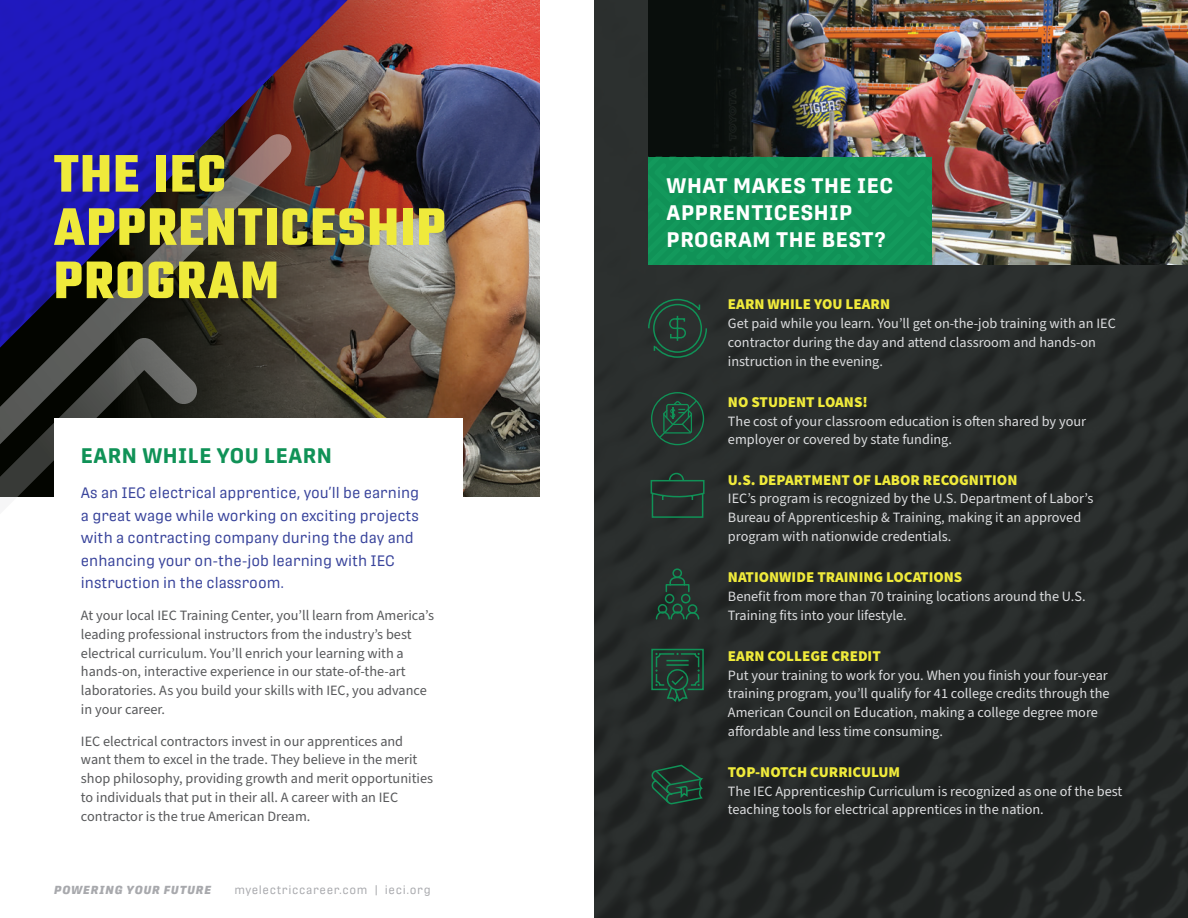
<style>
.page{position:relative;width:1188px;height:918px;background:#fff}
.page>*{position:absolute;margin:0;border:0;box-sizing:border-box;transform-origin:0 0}
.A_head___Teko{font:700 57px/53.2px "Teko";letter-spacing:.03em;color:#efea3b}
.B_Head___Protipo{font:700 21px/27px "Protipo";letter-spacing:.03em;color:#fff}
.B_Head___Protipo-2{font:700 21px "Protipo";letter-spacing:.025em;color:#109257}
.body___Source_Sans_9{font:15px/22.5px "Protipo";color:#38439b}
.body___Source_Sans_9-2{font:900 15px "Source Sans Pro";color:#efea3b}
.body___Source_Sans_9-3{font:14.25px/18.8px "Source Sans Pro";color:#dcdddf}
.body___Source_Sans_9-4{font:14.25px/18.8px "Source Sans Pro";color:#57585a}
.t1{font:11.7px "Protipo";letter-spacing:.055em;color:#a8a9ad}
.t2{font:italic 800 11.7px "Protipo";letter-spacing:.08em;color:#a8a9ad}
</style>
<div class="page">
<img style="left:594px;top:0;width:594px;height:918px">
<div style="left:648px;top:0;width:540px;height:265px;background:#090e0c"></div>
<img style="left:711px;top:0;width:477px;height:265px">
<img style="left:293px;top:0;width:247px;height:497px">
<img style="left:0;top:0;width:348px;height:348px">
<svg style="left:0;top:133px;width:293px;height:364px;background:#2e2a4d"></svg>
<div style="left:54px;top:419px;width:408px;height:331px;background:#fff"></div>
<div style="left:648px;top:157px;width:284px;height:108px;background:#109357"></div>
<svg style="left:651px;top:392px;width:53px;height:53px;background:#244134"></svg>
<svg style="left:655px;top:568px;width:45px;height:52px;background:#243d32"></svg>
<svg style="left:650px;top:472px;width:56px;height:47px;background:#243a31"></svg>
<svg style="left:647px;top:298px;width:61px;height:61px;background:#263d33"></svg>
<svg style="left:651px;top:648px;width:54px;height:55px;background:#214133"></svg>
<svg style="left:651px;top:764px;width:55px;height:40px;background:#213d31"></svg>
<p class="A_head___Teko" style="left:54px;top:151px;width:393px">THE IEC<br>APPRENTICESHIP<br>PROGRAM</p>
<p class="B_Head___Protipo-2" style="left:81px;top:443px;width:253px">EARN WHILE YOU LEARN</p>
<p class="body___Source_Sans_9" style="left:81px;top:482px;width:340px">As an IEC electrical apprentice, you’ll be earning a great wage while working on exciting projects with a contracting company during the day and enhancing your on-the-job learning with IEC instruction in the classroom.</p>
<p class="body___Source_Sans_9-4" style="left:81px;top:606px;width:355px">At your local IEC Training Center, you’ll learn from America’s leading professional instructors from the industry’s best electrical curriculum. You’ll enrich your learning with a hands-on, interactive experience in our state-of-the-art laboratories. As you build your skills with IEC, you advance in your career.</p>
<p class="body___Source_Sans_9-4" style="left:81px;top:732px;width:354px">IEC electrical contractors invest in our apprentices and want them to excel in the trade. They believe in the merit shop philosophy, providing growth and merit opportunities to individuals that put in their all. A career with an IEC contractor is the true American Dream.</p>
<p class="t2" style="left:54px;top:883px;width:159px">POWERING YOUR FUTURE</p>
<p class="t1" style="left:234px;top:883px;width:198px">myelectriccareer.com | ieci.org</p>
<p class="B_Head___Protipo" style="left:667px;top:172px;width:228px">WHAT MAKES THE IEC<br>APPRENTICESHIP<br>PROGRAM THE BEST?</p>
<p class="body___Source_Sans_9-2" style="left:728px;top:294px;width:164px">EARN WHILE YOU LEARN</p>
<p class="body___Source_Sans_9-3" style="left:728px;top:314px;width:389px">Get paid while you learn. You’ll get on-the-job training with an IEC contractor during the day and attend classroom and hands-on instruction in the evening.</p>
<p class="body___Source_Sans_9-2" style="left:728px;top:391px;width:141px">NO STUDENT LOANS!</p>
<p class="body___Source_Sans_9-3" style="left:728px;top:412px;width:360px">The cost of your classroom education is often shared by your employer or covered by state funding.</p>
<p class="body___Source_Sans_9-2" style="left:728px;top:469px;width:291px">U.S. DEPARTMENT OF LABOR RECOGNITION</p>
<p class="body___Source_Sans_9-3" style="left:728px;top:490px;width:367px">IEC’s program is recognized by the U.S. Department of Labor’s<br>Bureau of Apprenticeship &amp; Training, making it an approved program with nationwide credentials.</p>
<p class="body___Source_Sans_9-2" style="left:728px;top:567px;width:236px">NATIONWIDE TRAINING LOCATIONS</p>
<p class="body___Source_Sans_9-3" style="left:728px;top:587px;width:359px">Benefit from more than 70 training locations around the U.S.<br>Training fits into your lifestyle.</p>
<p class="body___Source_Sans_9-2" style="left:728px;top:645px;width:154px">EARN COLLEGE CREDIT</p>
<p class="body___Source_Sans_9-3" style="left:728px;top:666px;width:383px">Put your training to work for you. When you finish your four-year training program, you’ll qualify for 41 college credits through the American Council on Education, making a college degree more affordable and less time consuming.</p>
<p class="body___Source_Sans_9-2" style="left:728px;top:762px;width:174px">TOP-NOTCH CURRICULUM</p>
<p class="body___Source_Sans_9-3" style="left:728px;top:782px;width:396px">The IEC Apprenticeship Curriculum is recognized as one of the best teaching tools for electrical apprentices in the nation.</p>
</div>
